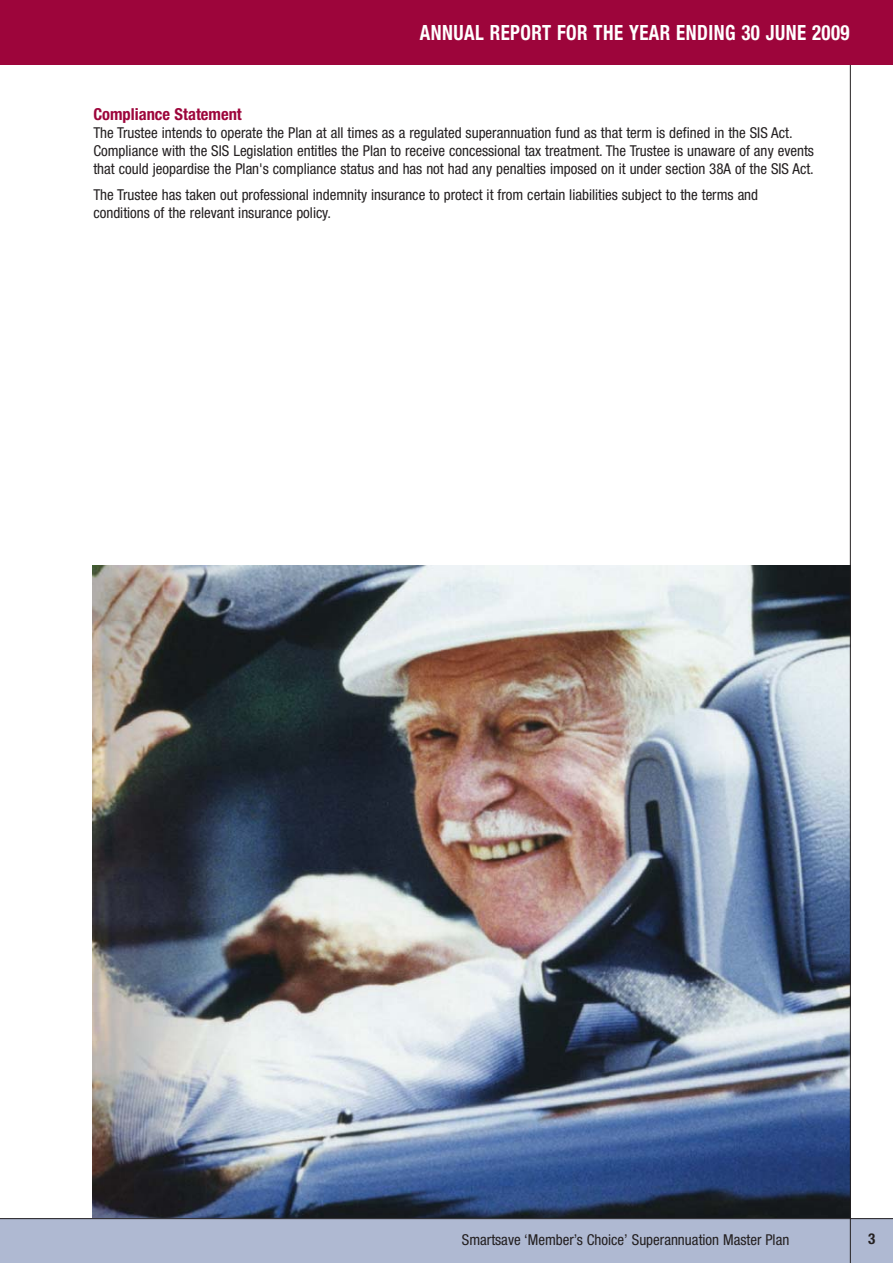
<style>
.page{position:relative;width:893px;height:1263px;background:#fff}
.page>*{position:absolute;margin:0;border:0;box-sizing:border-box;transform-origin:0 0}
.t1{font:700 condensed 21px "Helvetica Neue";letter-spacing:.025em;color:#fff;scale:.9 1}
.t2{font:700 condensed 16.5px "Helvetica Neue";color:#9d053b}
.t3{font:condensed 15px/18px "Helvetica Neue";color:#231f20}
.t4{font:700 condensed 15px "Helvetica Neue";color:#231f20}
</style>
<div class="page">
<img style="left:92px;top:565px;width:758px;height:653px">
<div style="left:0;top:1219px;width:892px;height:44px;background:#afb9d2"></div>
<hr style="left:850px;top:0;width:1px;height:1263px;background:#231f20">
<div style="left:0;top:0;width:892px;height:64px;background:#9d053b"></div>
<hr style="left:0;top:1218px;width:892px;height:1px;background:#231f20">
<h1 class="t1" style="left:420px;top:26px;width:479px">ANNUAL REPORT FOR THE YEAR ENDING 30 JUNE 2009</h1>
<p class="t2" style="left:93px;top:108px;width:150px">Compliance Statement</p>
<p class="t3" style="left:93px;top:125px;width:722px">The Trustee intends to operate the Plan at all times as a regulated superannuation fund as that term is defined in the SIS Act.<br>Compliance with the SIS Legislation entitles the Plan to receive concessional tax treatment. The Trustee is unaware of any events that could jeopardise the Plan's compliance status and has not had any penalties imposed on it under section 38A of the SIS Act.</p>
<p class="t3" style="left:93px;top:187px;width:666px">The Trustee has taken out professional indemnity insurance to protect it from certain liabilities subject to the terms and conditions of the relevant insurance policy.</p>
<p class="t3" style="left:462px;top:1232px;width:329px">Smartsave ‘Member’s Choice’ Superannuation Master Plan</p>
<p class="t4" style="left:868px;top:1234px;width:9px">3</p>
</div>
